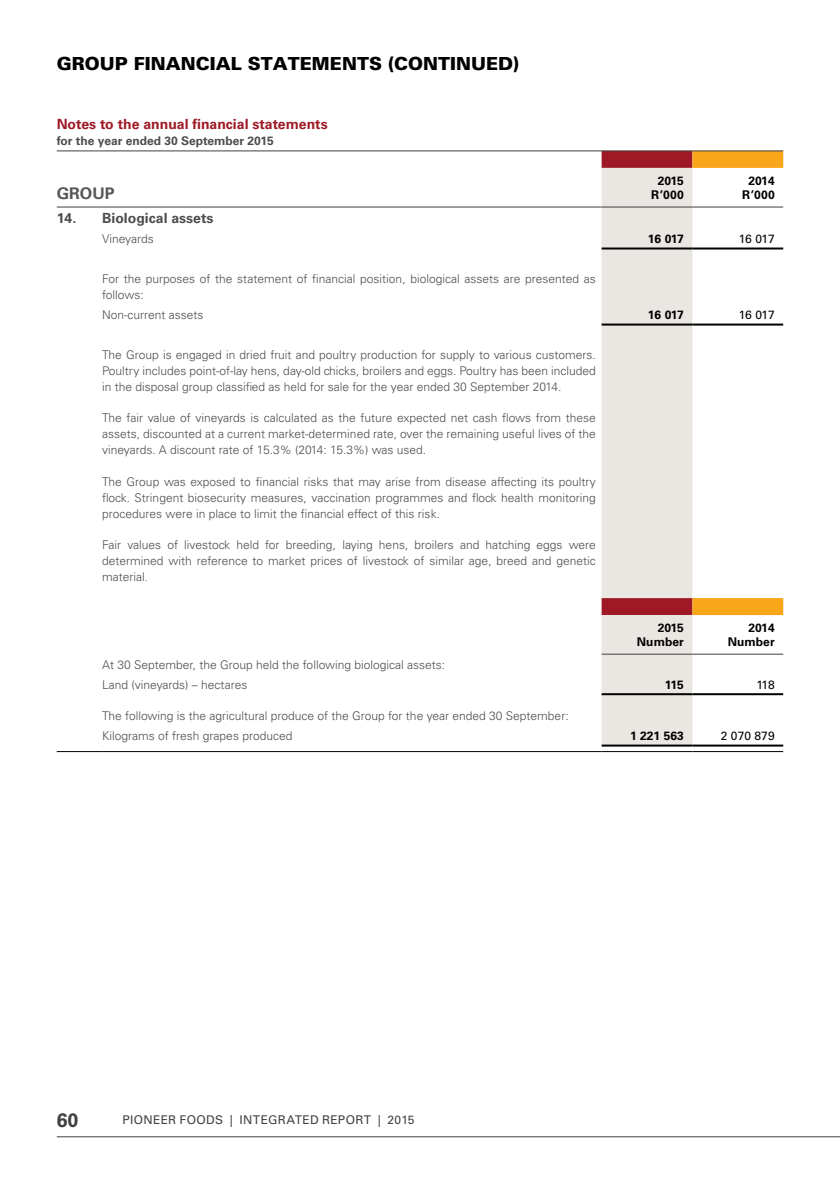
<style>
.page{position:relative;width:840px;height:1191px;background:#fff}
.page>*{position:absolute;margin:0;border:0;box-sizing:border-box;transform-origin:0 0}
.t1{font:700 19.4px "Univers LT Std";color:#414042}
.Page_head_A{font:900 18px "Univers LT Std";color:#000}
.Financial_table_head{font:700 16px "Univers LT Std";letter-spacing:.005em;color:#575757}
.COPY_A_HEAD_SA{font:700 14px "Univers LT Std";color:#9e1925}
.AP_heading_1{font:700 14px "Univers LT Std";color:#4d4d4f}
.BODY_COPY_NADIA{font:300 12px/16px "Univers LT Std";color:#4d4d4f;text-align:justify}
.Financial_figures_cu{font:700 12px "Univers LT Std";letter-spacing:.005em;color:#000}
.t2{font:12px "Univers LT Std";letter-spacing:.03em;color:#414042}
.Financial_copy_bold{font:700 12px "Univers LT Std";color:#4d4d4f}
.Financial_figures_pr{font:12px "Univers LT Std";letter-spacing:-.01em;color:#000}
.Financial_copy_light{font:300 12px "Univers LT Std";color:#4d4d4f}
</style>
<div class="page">
<hr style="left:57px;top:1136px;width:782px;height:1px;background:#414042">
<svg style="left:601px;top:151px;width:91px;height:17px;background:#9d1d28"></svg>
<svg style="left:692px;top:151px;width:90px;height:464px"></svg>
<div style="left:601px;top:168px;width:91px;height:576px;background:#eae6e2"></div>
<hr style="left:601px;top:206px;width:91px;height:1px;background:#414042">
<hr style="left:692px;top:206px;width:90px;height:1px;background:#414042">
<hr style="left:57px;top:751px;width:45px;height:1px;background:#000">
<hr style="left:102px;top:751px;width:499px;height:1px;background:#000">
<hr style="left:601px;top:751px;width:91px;height:1px;background:#000">
<hr style="left:692px;top:751px;width:90px;height:1px;background:#000">
<hr style="left:601px;top:693px;width:91px;height:2px;background:#000">
<hr style="left:692px;top:693px;width:90px;height:2px;background:#000">
<hr style="left:601px;top:653px;width:91px;height:1px;background:#414042">
<hr style="left:692px;top:653px;width:90px;height:1px;background:#414042">
<hr style="left:601px;top:744px;width:91px;height:2px;background:#000">
<hr style="left:692px;top:744px;width:90px;height:2px;background:#000">
<hr style="left:57px;top:150px;width:45px;height:1px;background:#414042">
<hr style="left:102px;top:150px;width:499px;height:1px;background:#414042">
<hr style="left:601px;top:150px;width:91px;height:1px;background:#414042">
<hr style="left:692px;top:150px;width:90px;height:1px;background:#414042">
<hr style="left:601px;top:247px;width:91px;height:2px;background:#000">
<hr style="left:692px;top:247px;width:90px;height:2px;background:#000">
<hr style="left:601px;top:323px;width:91px;height:2px;background:#000">
<hr style="left:692px;top:323px;width:90px;height:2px;background:#000">
<hr style="left:57px;top:206px;width:45px;height:1px;background:#414042">
<hr style="left:102px;top:206px;width:499px;height:1px;background:#414042">
<p class="Page_head_A" style="left:57px;top:52px;width:463px">GROUP FINANCIAL STATEMENTS (CONTINUED)</p>
<p class="COPY_A_HEAD_SA" style="left:57px;top:116px;width:272px">Notes to the annual financial statements</p>
<p class="Financial_copy_bold" style="left:57px;top:134px;width:218px">for the year ended 30 September 2015</p>
<p class="Financial_table_head" style="left:57px;top:184px;width:59px">GROUP</p>
<p class="Financial_figures_cu" style="left:657px;top:173px;width:28px">2015</p>
<p class="Financial_figures_cu" style="left:651px;top:188px;width:34px">R’000</p>
<p class="Financial_figures_cu" style="left:748px;top:173px;width:28px">2014</p>
<p class="Financial_figures_cu" style="left:741px;top:188px;width:34px">R’000</p>
<p class="AP_heading_1" style="left:57px;top:210px;width:21px">14.</p>
<p class="AP_heading_1" style="left:102px;top:210px;width:113px">Biological assets</p>
<p class="Financial_copy_light" style="left:102px;top:231px;width:53px">Vineyards</p>
<p class="Financial_figures_cu" style="left:647px;top:231px;width:37px">16 017</p>
<p class="Financial_figures_pr" style="left:738px;top:231px;width:37px">16 017</p>
<p class="BODY_COPY_NADIA" style="left:102px;top:271px;width:495px">For the purposes of the statement of financial position, biological assets are presented as follows:</p>
<p class="BODY_COPY_NADIA" style="left:102px;top:307px;width:103px">Non-current assets</p>
<p class="Financial_figures_cu" style="left:647px;top:308px;width:37px">16 017</p>
<p class="Financial_figures_pr" style="left:738px;top:307px;width:37px">16 017</p>
<p class="BODY_COPY_NADIA" style="left:102px;top:347px;width:495px">The Group is engaged in dried fruit and poultry production for supply to various customers.<br>Poultry includes point-of-lay hens, day-old chicks, broilers and eggs. Poultry has been included in the disposal group classified as held for sale for the year ended 30 September 2014.</p>
<p class="BODY_COPY_NADIA" style="left:102px;top:410px;width:495px">The fair value of vineyards is calculated as the future expected net cash flows from these assets, discounted at a current market-determined rate, over the remaining useful lives of the vineyards. A discount rate of 15.3% (2014: 15.3%) was used.</p>
<p class="BODY_COPY_NADIA" style="left:102px;top:473px;width:495px">The Group was exposed to financial risks that may arise from disease affecting its poultry flock. Stringent biosecurity measures, vaccination programmes and flock health monitoring procedures were in place to limit the financial effect of this risk.</p>
<p class="BODY_COPY_NADIA" style="left:102px;top:537px;width:495px">Fair values of livestock held for breeding, laying hens, broilers and hatching eggs were determined with reference to market prices of livestock of similar age, breed and genetic material.</p>
<p class="Financial_figures_cu" style="left:657px;top:620px;width:28px">2015</p>
<p class="Financial_figures_cu" style="left:636px;top:635px;width:48px">Number</p>
<p class="Financial_figures_cu" style="left:748px;top:620px;width:28px">2014</p>
<p class="Financial_figures_cu" style="left:727px;top:635px;width:48px">Number</p>
<p class="BODY_COPY_NADIA" style="left:102px;top:656px;width:344px">At 30 September, the Group held the following biological assets:</p>
<p class="BODY_COPY_NADIA" style="left:102px;top:676px;width:147px">Land (vineyards) – hectares</p>
<p class="Financial_figures_cu" style="left:664px;top:677px;width:20px">115</p>
<p class="Financial_figures_pr" style="left:756px;top:677px;width:20px">118</p>
<p class="BODY_COPY_NADIA" style="left:102px;top:707px;width:467px">The following is the agricultural produce of the Group for the year ended 30 September:</p>
<p class="BODY_COPY_NADIA" style="left:102px;top:727px;width:192px">Kilograms of fresh grapes produced</p>
<p class="Financial_figures_cu" style="left:629px;top:728px;width:55px">1 221 563</p>
<p class="Financial_figures_pr" style="left:720px;top:728px;width:55px">2 070 879</p>
<h1 class="t1" style="left:57px;top:1108px;width:23px">60</h1>
<p class="t2" style="left:122px;top:1113px;width:293px">PIONEER FOODS | INTEGRATED REPORT | 2015</p>
</div>
